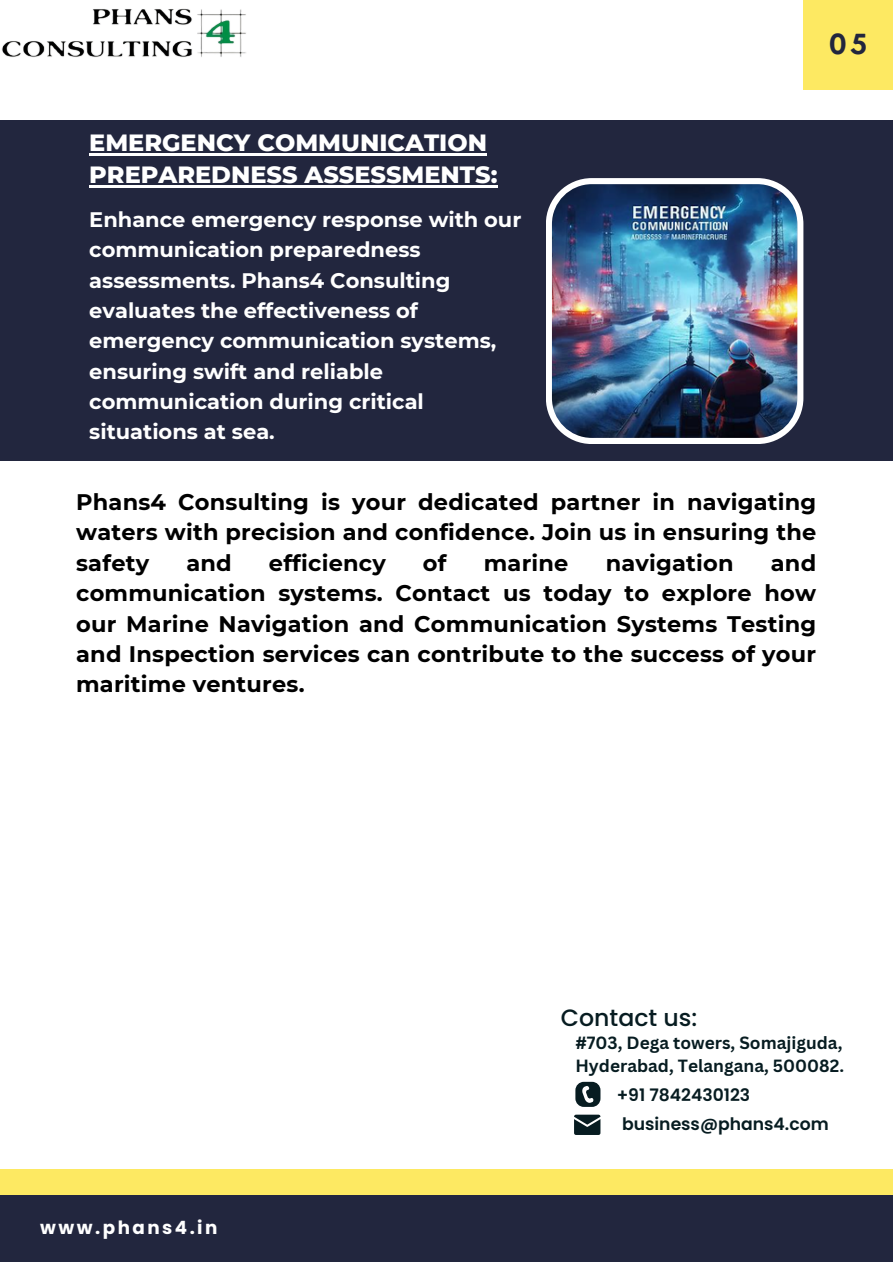
<style>
.page{position:relative;width:893px;height:1264px;background:#fff}
.page>*{position:absolute;margin:0;border:0;box-sizing:border-box;transform-origin:0 0}
.t1{font:700 27px "Nourd";color:#22263e}
.t2{font:800 24px/32.5px "Montserrat";color:#fff}
.t3{font:500 23.55px "Poppins";color:#071c21}
.t4{font:700 22.5px/30.3px "Montserrat";letter-spacing:.01em;color:#000;text-align:justify}
.t5{font:700 21px/30.3px "Montserrat";color:#fff}
.t6{font:700 18.3px "Poppins";letter-spacing:.135em;color:#fff}
.t7{font:700 17.25px "Canva Sans";color:#071c21}
.t8{font:600 17.25px "Poppins";color:#071c21}
</style>
<div class="page">
<div style="left:803px;top:0;width:89px;height:89px;background:#fde962"></div>
<div style="left:0;top:120px;width:892px;height:340px;background:#22263e"></div>
<img style="left:546px;top:178px;width:257px;height:266px">
<div style="left:0;top:1194px;width:892px;height:68px;background:#22263e"></div>
<div style="left:0;top:1168px;width:892px;height:26px;background:#fde962"></div>
<img style="left:1px;top:8px;width:245px;height:49px">
<svg style="left:575px;top:1081px;width:25px;height:25px"></svg>
<svg style="left:574px;top:1114px;width:26px;height:20px"></svg>
<hr style="left:89px;top:153px;width:398px;height:2px;background:#fff">
<hr style="left:89px;top:186px;width:408px;height:2px;background:#fff">
<p class="t1" style="left:828px;top:27px;width:41px">05</p>
<p class="t2" style="left:89px;top:126px;width:409px">EMERGENCY COMMUNICATION<br>PREPAREDNESS ASSESSMENTS:</p>
<p class="t5" style="left:89px;top:204px;width:433px">Enhance emergency response with our communication preparedness assessments. Phans4 Consulting evaluates the effectiveness of emergency communication systems, ensuring swift and reliable communication during critical situations at sea.</p>
<p class="t4" style="left:76px;top:487px;width:741px">Phans4 Consulting is your dedicated partner in navigating waters with precision and confidence. Join us in ensuring the safety</p>
<p class="t4" style="left:186px;top:547px;width:47px">and</p>
<p class="t4" style="left:269px;top:547px;width:118px">efficiency</p>
<p class="t4" style="left:423px;top:547px;width:25px">of</p>
<p class="t4" style="left:483px;top:547px;width:86px">marine</p>
<p class="t4" style="left:605px;top:547px;width:129px">navigation</p>
<p class="t4" style="left:76px;top:547px;width:741px;text-indent:694px">and communication systems. Contact us today to explore how our Marine Navigation and Communication Systems Testing and Inspection services can contribute to the success of your maritime ventures.</p>
<p class="t6" style="left:40px;top:1214px;width:179px">www.phans4.in</p>
<p class="t3" style="left:561px;top:1000px;width:138px">Contact us:</p>
<p class="t7" style="left:575px;top:1030px;width:268px">#703, Dega towers, Somajiguda,</p>
<p class="t7" style="left:575px;top:1053px;width:270px">Hyderabad, Telangana, 500082.</p>
<p class="t8" style="left:616px;top:1082px;width:135px">+91 7842430123</p>
<p class="t8" style="left:622px;top:1111px;width:208px">business@phans4.com</p>
</div>
